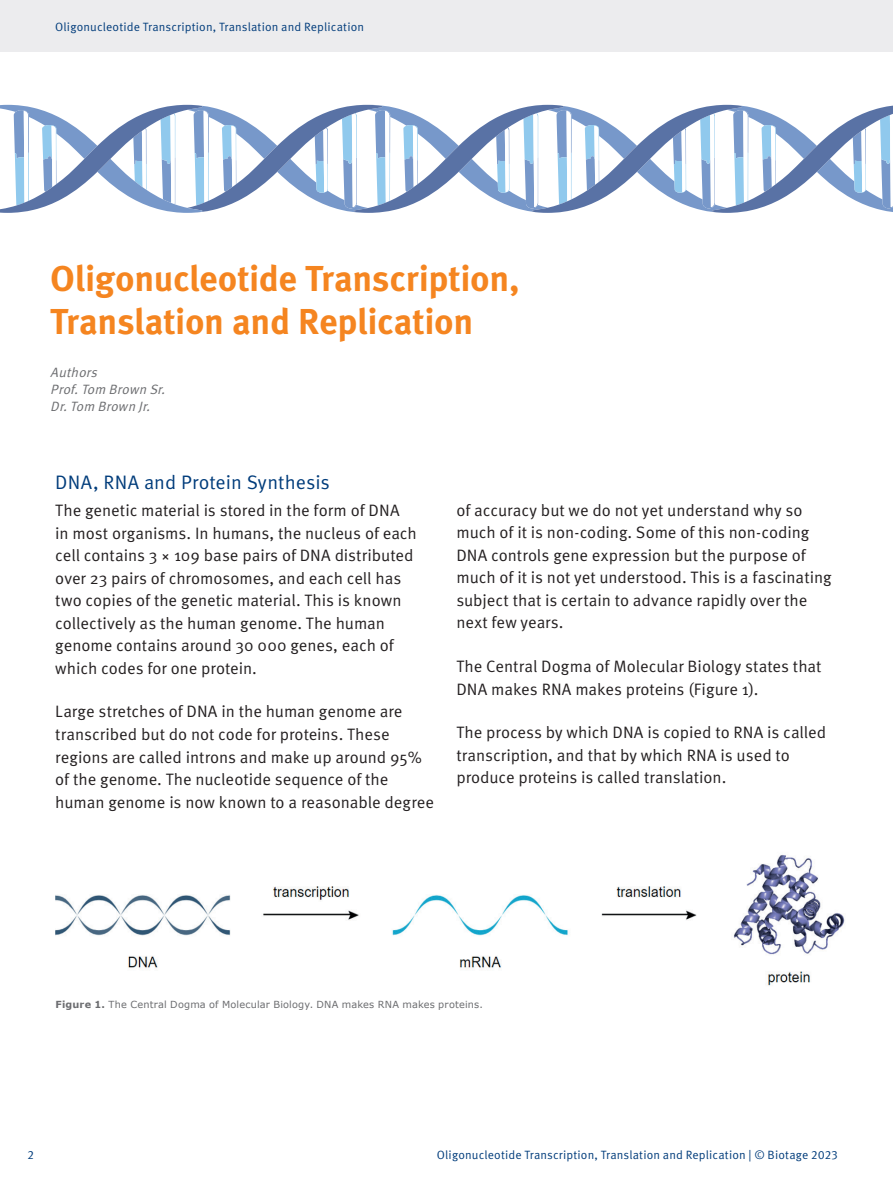
<style>
.page{position:relative;width:893px;height:1187px;background:#fff}
.page>*{position:absolute;margin:0;border:0;box-sizing:border-box;transform-origin:0 0}
.t1{font:700 36px/43.2px "Meta OT";letter-spacing:-.01em;color:#f58520}
.t2{font:19.5px "Meta OT Norm";letter-spacing:.005em;color:#013c7b}
.t3{font:16.5px/22.5px "Meta OT Norm";letter-spacing:-.005em;color:#231f20}
.t4{font:italic 13.5px/17.2px "Meta OT Norm";color:#6c6d70}
.t5{font:12px "Meta OT Norm";letter-spacing:.01em;color:#013c7b}
.t6{font:9.75px "Verdana";letter-spacing:.02em;color:#6c6d70}
.s1{font-weight:700}
</style>
<div class="page">
<div style="left:0;top:0;width:893px;height:51px;background:#ececee"></div>
<svg style="left:0;top:105px;width:893px;height:108px"></svg>
<img style="left:56px;top:854px;width:789px;height:132px">
<p class="t5" style="left:55px;top:20px;width:310px">Oligonucleotide Transcription, Translation and Replication</p>
<h1 class="t1" style="left:50px;top:258px;width:471px">Oligonucleotide Transcription,<br>Translation and Replication</h1>
<p class="t4" style="left:50px;top:363px;width:120px">Authors<br>Prof.Tom Brown Sr.<br>Dr.Tom Brown Jr.</p>
<p class="t2" style="left:55px;top:471px;width:276px">DNA, RNA and Protein Synthesis</p>
<p class="t3" style="left:55px;top:499px;width:363px">The genetic material is stored in the form of DNA in most organisms. In humans, the nucleus of each cell contains 3 × 109 base pairs of DNA distributed over 23 pairs of chromosomes, and each cell has two copies of the genetic material. This is known collectively as the human genome. The human genome contains around 30 000 genes, each of which codes for one protein.</p>
<p class="t3" style="left:55px;top:700px;width:380px">Large stretches of DNA in the human genome are transcribed but do not code for proteins. These regions are called introns and make up around 95% of the genome. The nucleotide sequence of the human genome is now known to a reasonable degree</p>
<p class="t3" style="left:456px;top:499px;width:377px">of accuracy but we do not yet understand why so much of it is non-coding. Some of this non-coding DNA controls gene expression but the purpose of much of it is not yet understood. This is a fascinating subject that is certain to advance rapidly over the next few years.</p>
<p class="t3" style="left:456px;top:655px;width:367px">The Central Dogma of Molecular Biology states that<br>DNA makes RNA makes proteins (Figure 1).</p>
<p class="t3" style="left:456px;top:721px;width:371px">The process by which DNA is copied to RNA is called transcription, and that by which RNA is used to produce proteins is called translation.</p>
<p class="t6" style="left:56px;top:997px;width:429px"><span class="s1">Figure 1.</span> The Central Dogma of Molecular Biology. DNA makes RNA makes proteins.</p>
<p class="t5" style="left:28px;top:1148px;width:8px">2</p>
<p class="t5" style="left:437px;top:1148px;width:402px">Oligonucleotide Transcription, Translation and Replication | © Biotage 2023</p>
</div>
